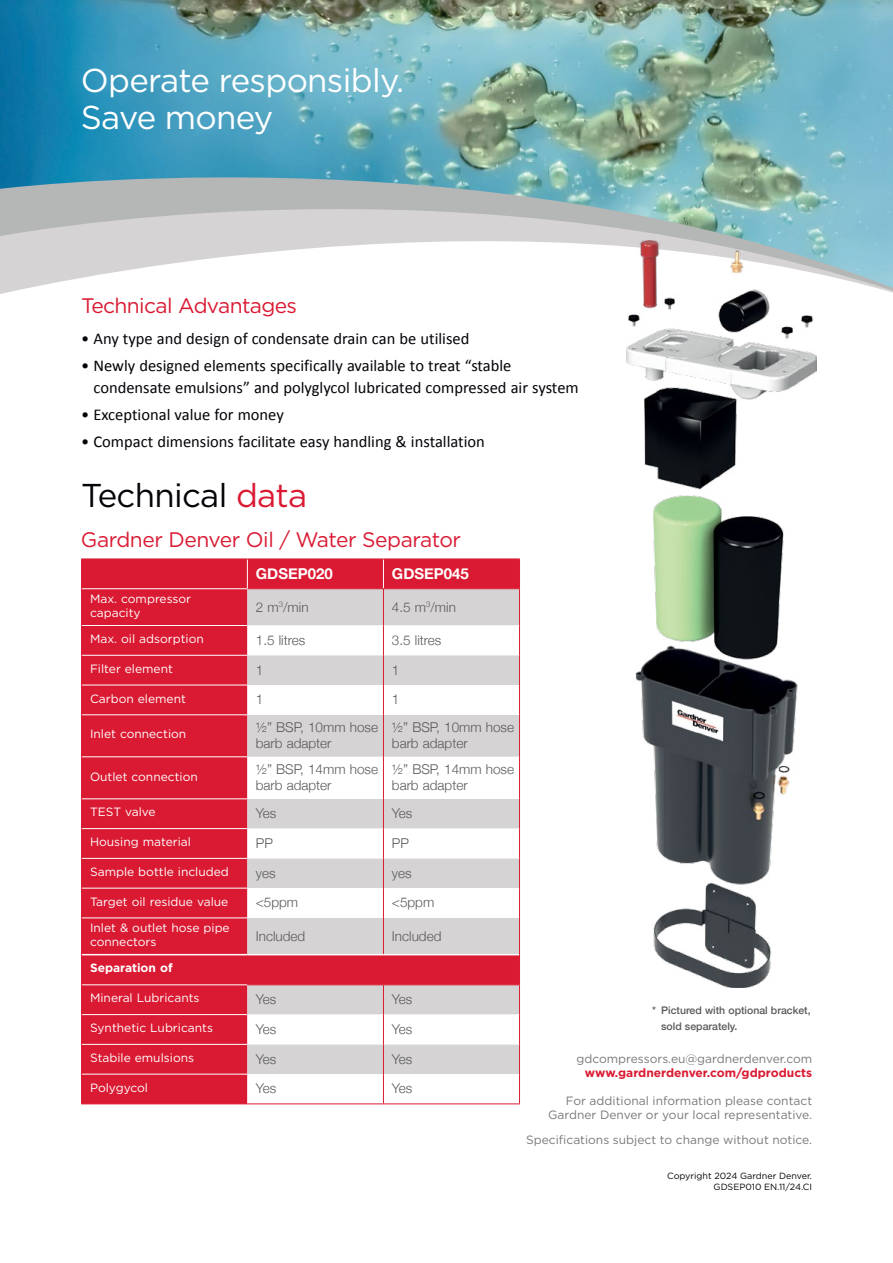
<style>
.page{position:relative;width:893px;height:1263px;background:#fff}
.page>*{position:absolute;margin:0;border:0;box-sizing:border-box;transform-origin:0 0}
.t1{font:33px/37.5px "Gotham";letter-spacing:-.02em;color:#fff}
.t2{font:33px "Gotham";letter-spacing:-.02em;color:#030408}
.t3{font:21px "Gotham";letter-spacing:-.03em;color:#da1a32}
.t4{font:16.5px/22.5px "Calibri";color:#030408}
.t5{font:700 15px "Helvetica Neue";color:#fff}
.t6{font:300 13.5px/16.2px "Helvetica Neue";color:#58595b}
.t7{font:12px/14.4px "Gotham";color:#fff}
.t8{font:12px/14.4px "Gotham";color:#77787b;text-align:right}
.t9{font:700 12px "Gotham";color:#da1a32}
.t10{font:700 12px "Gotham";color:#fff}
.t11{font:500 10.5px/16px "Helvetica Neue";color:#58595b}
.t12{font:9px/10.8px "Gotham";color:#030408;text-align:right}
.s1{color:#da1a32}
</style>
<div class="page">
<img style="left:0;top:0;width:893px;height:125px">
<svg style="left:0;top:125px;width:893px;height:169px"></svg>
<img style="left:626px;top:240px;width:191px;height:748px">
<div style="left:82px;top:560px;width:437px;height:543px;background:#da1a32"></div>
<div style="left:247px;top:589px;width:272px;height:36px;background:#d6d3d4"></div>
<svg style="left:247px;top:625px;width:272px;height:478px;fill:#dad3d4"></svg>
<hr style="left:82px;top:625px;width:165px;height:1px;background:#fff">
<hr style="left:82px;top:655px;width:165px;height:1px;background:#fff">
<hr style="left:82px;top:685px;width:165px;height:1px;background:#fff">
<hr style="left:82px;top:714px;width:165px;height:1px;background:#fff">
<hr style="left:82px;top:756px;width:165px;height:1px;background:#fff">
<hr style="left:82px;top:798px;width:165px;height:1px;background:#fff">
<hr style="left:82px;top:828px;width:165px;height:1px;background:#fff">
<hr style="left:82px;top:858px;width:165px;height:1px;background:#fff">
<hr style="left:82px;top:888px;width:165px;height:1px;background:#fff">
<hr style="left:82px;top:918px;width:165px;height:1px;background:#fff">
<hr style="left:82px;top:1014px;width:165px;height:1px;background:#fff">
<hr style="left:82px;top:1044px;width:165px;height:1px;background:#fff">
<hr style="left:82px;top:1074px;width:165px;height:1px;background:#fff">
<svg style="left:247px;top:560px;width:1px;height:28px"></svg>
<hr style="left:82px;top:588px;width:166px;height:1px;background:#fff">
<svg style="left:383px;top:560px;width:1px;height:28px"></svg>
<hr style="left:82px;top:984px;width:165px;height:1px;background:#fff">
<hr style="left:82px;top:954px;width:165px;height:1px;background:#fff">
<hr style="left:247px;top:954px;width:136px;height:1px;background:#fff">
<hr style="left:383px;top:954px;width:136px;height:1px;background:#fff">
<hr style="left:81px;top:559px;width:166px;height:1px;background:#da1a32">
<hr style="left:81px;top:559px;width:1px;height:30px;background:#da1a32">
<hr style="left:247px;top:559px;width:136px;height:1px;background:#da1a32">
<hr style="left:383px;top:559px;width:137px;height:1px;background:#da1a32">
<svg style="left:519px;top:559px;width:1px;height:29px"></svg>
<hr style="left:81px;top:589px;width:1px;height:36px;background:#da1a32">
<hr style="left:519px;top:589px;width:1px;height:36px;background:#da1a32">
<hr style="left:81px;top:625px;width:1px;height:30px;background:#da1a32">
<hr style="left:519px;top:625px;width:1px;height:30px;background:#da1a32">
<hr style="left:81px;top:655px;width:1px;height:30px;background:#da1a32">
<hr style="left:519px;top:655px;width:1px;height:30px;background:#da1a32">
<hr style="left:81px;top:685px;width:1px;height:30px;background:#da1a32">
<hr style="left:519px;top:685px;width:1px;height:30px;background:#da1a32">
<hr style="left:81px;top:715px;width:1px;height:42px;background:#da1a32">
<hr style="left:519px;top:715px;width:1px;height:42px;background:#da1a32">
<hr style="left:81px;top:757px;width:1px;height:42px;background:#da1a32">
<hr style="left:519px;top:757px;width:1px;height:42px;background:#da1a32">
<svg style="left:81px;top:799px;width:1px;height:29px"></svg>
<svg style="left:519px;top:799px;width:1px;height:29px"></svg>
<hr style="left:81px;top:828px;width:1px;height:30px;background:#da1a32">
<hr style="left:519px;top:828px;width:1px;height:30px;background:#da1a32">
<hr style="left:81px;top:858px;width:1px;height:30px;background:#da1a32">
<hr style="left:519px;top:858px;width:1px;height:30px;background:#da1a32">
<hr style="left:81px;top:888px;width:1px;height:30px;background:#da1a32">
<hr style="left:519px;top:888px;width:1px;height:30px;background:#da1a32">
<hr style="left:81px;top:918px;width:1px;height:37px;background:#da1a32">
<hr style="left:519px;top:918px;width:1px;height:37px;background:#da1a32">
<hr style="left:81px;top:955px;width:1px;height:30px;background:#da1a32">
<svg style="left:81px;top:985px;width:1px;height:29px"></svg>
<svg style="left:519px;top:955px;width:1px;height:59px"></svg>
<hr style="left:81px;top:1014px;width:1px;height:30px;background:#da1a32">
<hr style="left:519px;top:1014px;width:1px;height:30px;background:#da1a32">
<hr style="left:81px;top:1044px;width:1px;height:30px;background:#da1a32">
<hr style="left:519px;top:1044px;width:1px;height:30px;background:#da1a32">
<svg style="left:81px;top:1074px;width:1px;height:29px"></svg>
<svg style="left:519px;top:1074px;width:1px;height:29px"></svg>
<hr style="left:81px;top:1103px;width:166px;height:1px;background:#da1a32">
<hr style="left:247px;top:1103px;width:136px;height:1px;background:#da1a32">
<hr style="left:383px;top:1103px;width:137px;height:1px;background:#da1a32">
<hr style="left:247px;top:984px;width:136px;height:1px;background:#da1a32">
<hr style="left:383px;top:984px;width:137px;height:1px;background:#da1a32">
<hr style="left:248px;top:588px;width:136px;height:1px;background:#da1a32">
<hr style="left:384px;top:588px;width:136px;height:1px;background:#da1a32">
<hr style="left:383px;top:589px;width:1px;height:36px;background:#da1a32">
<hr style="left:383px;top:625px;width:1px;height:30px;background:#da1a32">
<hr style="left:383px;top:655px;width:1px;height:30px;background:#da1a32">
<hr style="left:383px;top:685px;width:1px;height:30px;background:#da1a32">
<hr style="left:383px;top:715px;width:1px;height:42px;background:#da1a32">
<hr style="left:383px;top:757px;width:1px;height:42px;background:#da1a32">
<svg style="left:383px;top:799px;width:1px;height:29px"></svg>
<hr style="left:383px;top:828px;width:1px;height:30px;background:#da1a32">
<hr style="left:383px;top:858px;width:1px;height:30px;background:#da1a32">
<hr style="left:383px;top:888px;width:1px;height:30px;background:#da1a32">
<hr style="left:383px;top:918px;width:1px;height:36px;background:#da1a32">
<svg style="left:383px;top:985px;width:1px;height:29px"></svg>
<hr style="left:383px;top:1014px;width:1px;height:30px;background:#da1a32">
<hr style="left:383px;top:1044px;width:1px;height:30px;background:#da1a32">
<svg style="left:383px;top:1074px;width:1px;height:29px"></svg>
<h1 class="t1" style="left:81px;top:61px;width:325px">Operate responsibly.<br>Save money</h1>
<h2 class="t3" style="left:81px;top:292px;width:217px">Technical Advantages</h2>
<h3 class="t4" style="left:81px;top:327px;width:390px">• Any type and design of condensate drain can be utilised</h3>
<h3 class="t4" style="left:93px;top:353px;width:487px;text-indent:-12px">• Newly designed elements specifically available to treat “stable condensate emulsions” and polyglycol lubricated compressed air system</h3>
<h3 class="t4" style="left:81px;top:403px;width:204px">• Exceptional value for money</h3>
<h3 class="t4" style="left:81px;top:429px;width:405px">• Compact dimensions facilitate easy handling &amp; installation</h3>
<h1 class="t2" style="left:81px;top:474px;width:228px">Technical <span class="s1">data</span></h1>
<h2 class="t3" style="left:81px;top:526px;width:382px">Gardner Denver Oil / Water Separator</h2>
<p class="t5" style="left:256px;top:562px;width:78px">GDSEP020</p>
<p class="t5" style="left:392px;top:562px;width:78px">GDSEP045</p>
<p class="t7" style="left:90px;top:591px;width:103px">Max. compressor capacity</p>
<p class="t6" style="left:256px;top:598px;width:54px">2 m<sup>3</sup>/min</p>
<p class="t6" style="left:392px;top:598px;width:65px">4.5 m<sup>3</sup>/min</p>
<p class="t7" style="left:90px;top:631px;width:115px">Max. oil adsorption</p>
<p class="t6" style="left:256px;top:631px;width:51px">1.5 litres</p>
<p class="t6" style="left:392px;top:631px;width:51px">3.5 litres</p>
<p class="t7" style="left:90px;top:661px;width:84px">Filter element</p>
<p class="t6" style="left:256px;top:661px;width:9px">1</p>
<p class="t6" style="left:392px;top:661px;width:9px">1</p>
<p class="t7" style="left:90px;top:691px;width:97px">Carbon element</p>
<p class="t6" style="left:256px;top:690px;width:9px">1</p>
<p class="t6" style="left:392px;top:690px;width:9px">1</p>
<p class="t7" style="left:90px;top:727px;width:98px">Inlet connection</p>
<p class="t6" style="left:256px;top:718px;width:124px">½” BSP, 10mm hose barb adapter</p>
<p class="t6" style="left:392px;top:718px;width:124px">½” BSP, 10mm hose barb adapter</p>
<p class="t7" style="left:90px;top:769px;width:109px">Outlet connection</p>
<p class="t6" style="left:256px;top:760px;width:124px">½” BSP, 14mm hose barb adapter</p>
<p class="t6" style="left:392px;top:760px;width:124px">½” BSP, 14mm hose barb adapter</p>
<p class="t7" style="left:90px;top:805px;width:67px">TEST valve</p>
<p class="t6" style="left:256px;top:804px;width:22px">Yes</p>
<p class="t6" style="left:392px;top:804px;width:22px">Yes</p>
<p class="t7" style="left:90px;top:834px;width:102px">Housing material</p>
<p class="t6" style="left:256px;top:834px;width:19px">PP</p>
<p class="t6" style="left:392px;top:834px;width:19px">PP</p>
<p class="t7" style="left:90px;top:864px;width:140px">Sample bottle included</p>
<p class="t6" style="left:256px;top:864px;width:21px">yes</p>
<p class="t6" style="left:392px;top:864px;width:21px">yes</p>
<p class="t7" style="left:90px;top:894px;width:140px">Target oil residue value</p>
<p class="t6" style="left:256px;top:893px;width:44px">&lt;5ppm</p>
<p class="t6" style="left:392px;top:893px;width:44px">&lt;5ppm</p>
<p class="t7" style="left:90px;top:920px;width:141px">Inlet &amp; outlet hose pipe connectors</p>
<p class="t6" style="left:256px;top:927px;width:51px">Included</p>
<p class="t6" style="left:392px;top:927px;width:51px">Included</p>
<p class="t10" style="left:90px;top:961px;width:84px">Separation of</p>
<p class="t7" style="left:90px;top:991px;width:111px">Mineral Lubricants</p>
<p class="t6" style="left:256px;top:990px;width:22px">Yes</p>
<p class="t6" style="left:392px;top:990px;width:22px">Yes</p>
<p class="t7" style="left:90px;top:1020px;width:124px">Synthetic Lubricants</p>
<p class="t6" style="left:256px;top:1020px;width:22px">Yes</p>
<p class="t6" style="left:392px;top:1020px;width:22px">Yes</p>
<p class="t7" style="left:90px;top:1050px;width:106px">Stabile emulsions</p>
<p class="t6" style="left:256px;top:1050px;width:22px">Yes</p>
<p class="t6" style="left:392px;top:1050px;width:22px">Yes</p>
<p class="t7" style="left:90px;top:1080px;width:59px">Polygycol</p>
<p class="t6" style="left:256px;top:1079px;width:22px">Yes</p>
<p class="t6" style="left:392px;top:1079px;width:22px">Yes</p>
<p class="t11" style="left:661px;top:1001px;width:151px;text-indent:-9px">* Pictured with optional bracket, sold separately.</p>
<p class="t8" style="left:576px;top:1051px;width:237px">gdcompressors.eu@gardnerdenver.com</p>
<p class="t9" style="left:585px;top:1066px;width:229px">www.gardnerdenver.com/gdproducts</p>
<p class="t8" style="left:548px;top:1093px;width:266px">For additional information please contact<br>Gardner Denver or your local representative.</p>
<p class="t8" style="left:526px;top:1133px;width:288px">Specifications subject to change without notice.</p>
<p class="t12" style="left:667px;top:1171px;width:147px">Copyright 2024 Gardner Denver.<br>GDSEP010 EN.11/24.CI</p>
</div>
